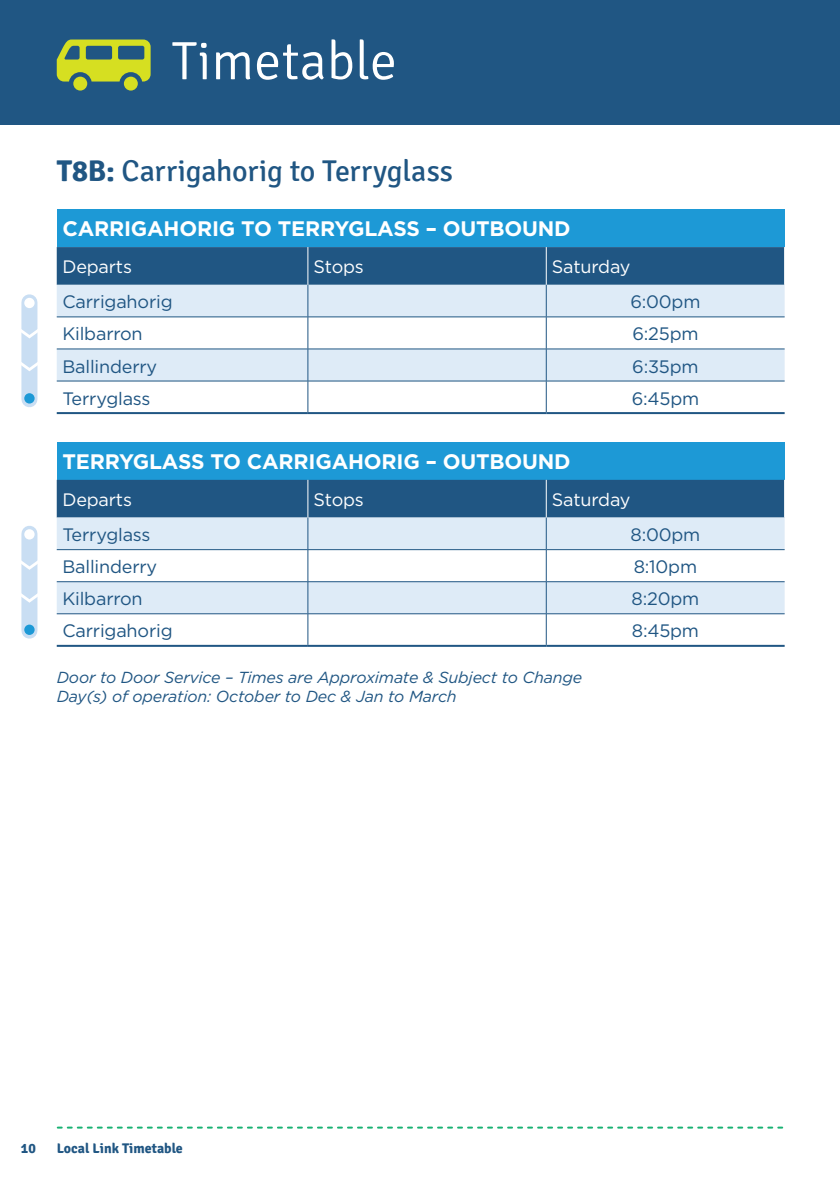
<style>
.page{position:relative;width:840px;height:1191px;background:#fff}
.page>*{position:absolute;margin:0;border:0;box-sizing:border-box;transform-origin:0 0}
.Page_Heading{font:300 54px "Signika";color:#fff}
.Timetable_Heading{font:30px "Signika";letter-spacing:-.005em;color:#205683}
.Table_Heading{font:700 21px "Gotham";letter-spacing:-.01em;color:#fff}
.Table_Text{font:18px "Gotham";letter-spacing:-.01em;color:#205683}
.Table_Times{font:18px "Gotham";letter-spacing:-.01em;color:#205683}
.Table_Sub_Heading{font:18px "Gotham";letter-spacing:-.01em;color:#fff}
.Table_Text-2{font:italic 16px "Gotham";letter-spacing:-.01em;color:#205683}
.t1{font:700 14px "Signika";color:#205683}
.s1{font-weight:700}
</style>
<div class="page">
<div style="left:0;top:0;width:839px;height:125px;background:#205683"></div>
<svg style="left:58px;top:1126px;width:723px;height:2px"></svg>
<svg style="left:57px;top:40px;width:93px;height:42px"></svg>
<div style="left:124px;top:77px;width:14px;height:14px;background:#d6df21;border-radius:50%"></div>
<div style="left:73px;top:77px;width:14px;height:14px;background:#d6df21;border-radius:50%"></div>
<div style="left:57px;top:210px;width:727px;height:37px;background:#1d99d6"></div>
<div style="left:57px;top:247px;width:726px;height:38px;background:#205683"></div>
<svg style="left:57px;top:285px;width:727px;height:96px;fill:#deebf7"></svg>
<hr style="left:307px;top:247px;width:1px;height:38px;background:#fff">
<hr style="left:545px;top:247px;width:1px;height:38px;background:#fff">
<hr style="left:307px;top:285px;width:1px;height:32px;background:#205683">
<hr style="left:545px;top:285px;width:1px;height:32px;background:#205683">
<hr style="left:307px;top:317px;width:1px;height:32px;background:#205683">
<hr style="left:545px;top:317px;width:1px;height:32px;background:#205683">
<hr style="left:307px;top:349px;width:1px;height:32px;background:#205683">
<hr style="left:545px;top:349px;width:1px;height:32px;background:#205683">
<hr style="left:57px;top:316px;width:251px;height:1px;background:#205683">
<hr style="left:308px;top:316px;width:238px;height:1px;background:#205683">
<hr style="left:546px;top:316px;width:238px;height:1px;background:#205683">
<hr style="left:57px;top:348px;width:251px;height:1px;background:#205683">
<hr style="left:308px;top:348px;width:238px;height:1px;background:#205683">
<hr style="left:546px;top:348px;width:238px;height:1px;background:#205683">
<hr style="left:57px;top:381px;width:251px;height:1px;background:#205683">
<hr style="left:308px;top:381px;width:238px;height:1px;background:#205683">
<hr style="left:546px;top:381px;width:238px;height:1px;background:#205683">
<hr style="left:307px;top:381px;width:1px;height:31px;background:#205683">
<hr style="left:545px;top:381px;width:1px;height:31px;background:#205683">
<hr style="left:57px;top:412px;width:251px;height:2px;background:#205683">
<hr style="left:308px;top:412px;width:238px;height:2px;background:#205683">
<hr style="left:546px;top:412px;width:238px;height:2px;background:#205683">
<div style="left:57px;top:442px;width:727px;height:38px;background:#1d99d6"></div>
<div style="left:57px;top:480px;width:726px;height:37px;background:#205683"></div>
<svg style="left:57px;top:517px;width:727px;height:96px;fill:#deebf7"></svg>
<hr style="left:307px;top:480px;width:1px;height:37px;background:#fff">
<hr style="left:545px;top:480px;width:1px;height:37px;background:#fff">
<hr style="left:307px;top:517px;width:1px;height:32px;background:#205683">
<hr style="left:545px;top:517px;width:1px;height:32px;background:#205683">
<hr style="left:307px;top:550px;width:1px;height:31px;background:#205683">
<hr style="left:545px;top:550px;width:1px;height:31px;background:#205683">
<hr style="left:307px;top:582px;width:1px;height:31px;background:#205683">
<hr style="left:545px;top:582px;width:1px;height:31px;background:#205683">
<hr style="left:57px;top:549px;width:251px;height:1px;background:#205683">
<hr style="left:308px;top:549px;width:238px;height:1px;background:#205683">
<hr style="left:546px;top:549px;width:238px;height:1px;background:#205683">
<hr style="left:57px;top:581px;width:251px;height:1px;background:#205683">
<hr style="left:308px;top:581px;width:238px;height:1px;background:#205683">
<hr style="left:546px;top:581px;width:238px;height:1px;background:#205683">
<hr style="left:57px;top:613px;width:251px;height:1px;background:#205683">
<hr style="left:308px;top:613px;width:238px;height:1px;background:#205683">
<hr style="left:546px;top:613px;width:238px;height:1px;background:#205683">
<hr style="left:307px;top:614px;width:1px;height:31px;background:#205683">
<hr style="left:545px;top:614px;width:1px;height:31px;background:#205683">
<hr style="left:57px;top:645px;width:251px;height:2px;background:#205683">
<hr style="left:308px;top:645px;width:238px;height:2px;background:#205683">
<hr style="left:546px;top:645px;width:238px;height:2px;background:#205683">
<div style="left:21px;top:302px;width:16px;height:97px;background:#c9def3"></div>
<div style="left:24px;top:298px;width:11px;height:10px;background:#fff;border-radius:50%"></div>
<svg style="left:21px;top:327px;width:17px;height:11px"></svg>
<svg style="left:21px;top:360px;width:17px;height:11px"></svg>
<div style="left:24px;top:393px;width:11px;height:10px;background:#1d99d6;border-radius:50%"></div>
<div style="left:21px;top:534px;width:16px;height:96px;background:#c9def3"></div>
<div style="left:24px;top:529px;width:11px;height:10px;background:#fff;border-radius:50%"></div>
<svg style="left:21px;top:559px;width:17px;height:11px"></svg>
<svg style="left:21px;top:592px;width:17px;height:10px"></svg>
<div style="left:24px;top:624px;width:11px;height:11px;background:#1d99d6;border-radius:50%"></div>
<p class="Page_Heading" style="left:171px;top:31px;width:227px">Timetable</p>
<p class="Timetable_Heading" style="left:57px;top:154px;width:397px"><span class="s1">T8B:</span> Carrigahorig to Terryglass</p>
<p class="Table_Heading" style="left:62px;top:216px;width:509px">CARRIGAHORIG TO TERRYGLASS – OUTBOUND</p>
<p class="Table_Sub_Heading" style="left:62px;top:257px;width:71px">Departs</p>
<p class="Table_Sub_Heading" style="left:313px;top:257px;width:52px">Stops</p>
<p class="Table_Sub_Heading" style="left:551px;top:257px;width:80px">Saturday</p>
<p class="Table_Text" style="left:62px;top:292px;width:112px">Carrigahorig</p>
<p class="Table_Times" style="left:630px;top:292px;width:72px">6:00pm</p>
<p class="Table_Text" style="left:62px;top:324px;width:82px">Kilbarron</p>
<p class="Table_Times" style="left:632px;top:324px;width:68px">6:25pm</p>
<p class="Table_Text" style="left:62px;top:356px;width:96px">Ballinderry</p>
<p class="Table_Times" style="left:632px;top:356px;width:68px">6:35pm</p>
<p class="Table_Text" style="left:62px;top:388px;width:90px">Terryglass</p>
<p class="Table_Times" style="left:631px;top:388px;width:69px">6:45pm</p>
<p class="Table_Heading" style="left:62px;top:449px;width:509px">TERRYGLASS TO CARRIGAHORIG – OUTBOUND</p>
<p class="Table_Sub_Heading" style="left:62px;top:490px;width:71px">Departs</p>
<p class="Table_Sub_Heading" style="left:313px;top:490px;width:52px">Stops</p>
<p class="Table_Sub_Heading" style="left:551px;top:490px;width:80px">Saturday</p>
<p class="Table_Text" style="left:62px;top:525px;width:90px">Terryglass</p>
<p class="Table_Times" style="left:630px;top:525px;width:71px">8:00pm</p>
<p class="Table_Text" style="left:62px;top:557px;width:96px">Ballinderry</p>
<p class="Table_Times" style="left:633px;top:557px;width:65px">8:10pm</p>
<p class="Table_Text" style="left:62px;top:589px;width:82px">Kilbarron</p>
<p class="Table_Times" style="left:631px;top:589px;width:69px">8:20pm</p>
<p class="Table_Text" style="left:62px;top:621px;width:112px">Carrigahorig</p>
<p class="Table_Times" style="left:631px;top:621px;width:69px">8:45pm</p>
<p class="Table_Text-2" style="left:57px;top:668px;width:526px">Door to Door Service – Times are Approximate &amp; Subject to Change</p>
<p class="Table_Text-2" style="left:57px;top:688px;width:401px">Day(s) of operation: October to Dec &amp; Jan to March</p>
<p class="t1" style="left:21px;top:1140px;width:16px">10</p>
<p class="t1" style="left:57px;top:1140px;width:128px">Local Link Timetable</p>
</div>
